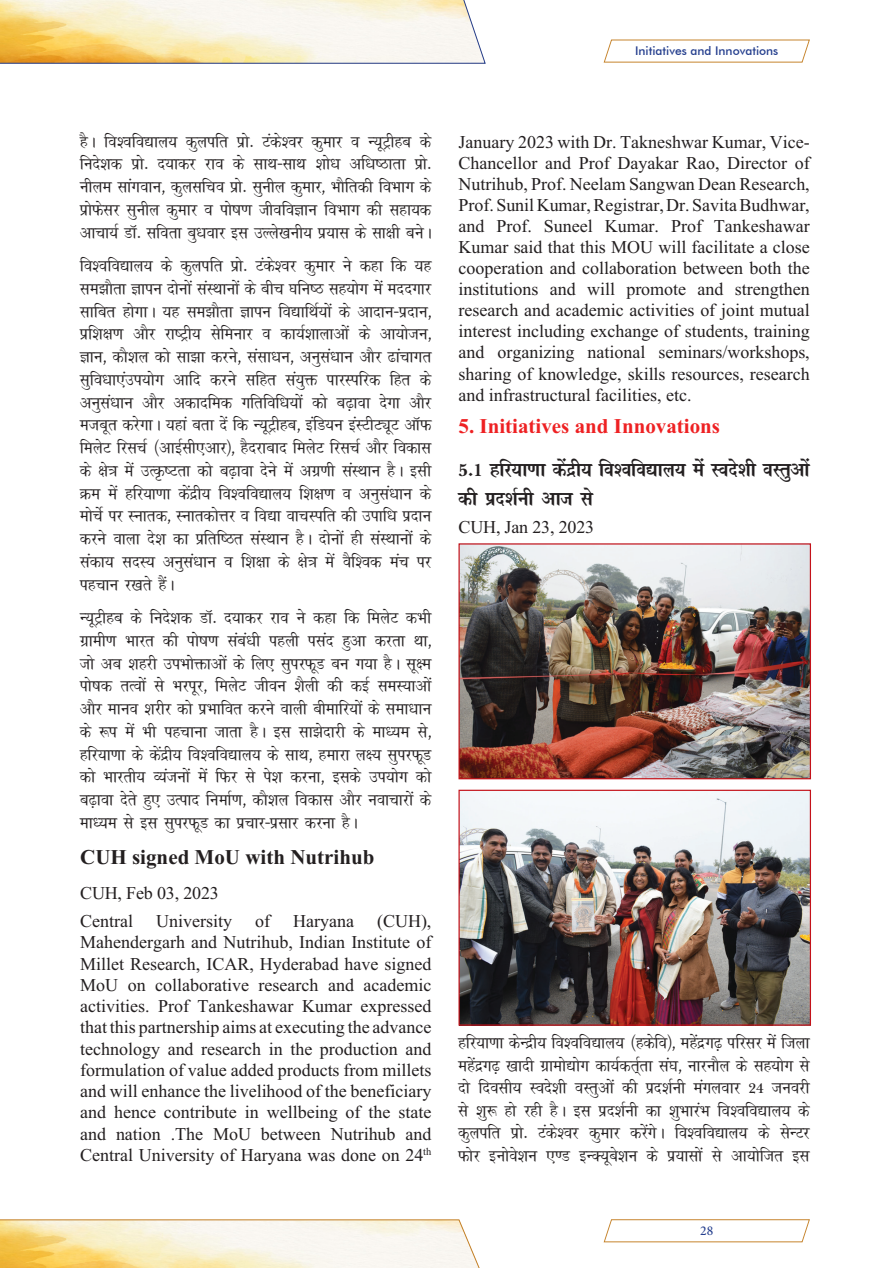
<style>
.page{position:relative;width:890px;height:1268px;background:#fff}
.page>*{position:absolute;margin:0;border:0;box-sizing:border-box;transform-origin:0 0}
.t1{font:700 24px/28.8px "Shiva";color:#231f20}
.t2{font:700 21px "Times New Roman";color:#ee2123}
.t3{font:700 21px "Times New Roman";color:#231f20}
.t4{font:500 19.5px/22.8px "Shiva";color:#231f20;text-align:justify}
.t5{font:18px/21px "Times New Roman";color:#231f20;text-align:justify}
.t6{font:500 13.5px "Minion Pro";color:#253f8e}
.t7{font:500 12px "Futura BT";color:#253f8e}
</style>
<div class="page">
<svg style="left:603px;top:1219px;width:207px;height:23px"></svg>
<svg style="left:603px;top:39px;width:207px;height:24px"></svg>
<img style="left:460px;top:545px;width:348px;height:232px">
<div style="left:458px;top:543px;width:352px;height:236px;border:1px solid #c4121a"></div>
<img style="left:460px;top:791px;width:348px;height:232px">
<div style="left:458px;top:789px;width:352px;height:236px;border:1px solid #c4121a"></div>
<svg style="left:0;top:0;width:485px;height:64px"></svg>
<svg style="left:0;top:1219px;width:480px;height:49px"></svg>
<p class="t7" style="left:635px;top:43px;width:145px">Initiatives and Innovations</p>
<p class="t4" style="left:80px;top:132px;width:353px">gSA fo'ofo|ky; dqyifr izks- Vads'oj dqekj o U;wVªhgc ds funs'kd izks- n;kdj jko ds lkFk&amp;lkFk 'kks/k vf/k"Bkrk izks&shy;uhye lkaxoku] dqylfpo izks- lquhy dqekj] HkkSfrdh foHkkx ds izksQslj lquhy dqekj o iks"k.k thofoKku foHkkx dh lgk;d vkpk;Z MkW- lfork cq/kokj bl mYys[kuh; iz;kl ds lk{kh cusA</p>
<p class="t4" style="left:80px;top:256px;width:353px">fo'ofo|ky; ds dqyifr izks- Vads'oj dqekj us dgk fd ;g le&gt;kSrk Kkiu nksuksa laLFkkuksa ds chp ?kfu"B lg;ksx esa ennxkj lkfcr gksxkA ;g le&gt;kSrk Kkiu fo|kfFkZ;ksa ds vknku&amp;iznku] izf'k{k.k vkSj jk"Vªh; lsfeukj o dk;Z'kkykvksa ds vk;kstu] Kku] dkS'ky dks lk&gt;k djus] lalk/ku] vuqla/kku vkSj &lt;kapkxr lqfo/kk,ami;ksx vkfn djus lfgr la;qä ikjLifjd fgr ds vuqla/kku vkSj vdknfed xfrfof/k;ksa dks c&lt;+kok nsxk vkSj etcwr djsxkA ;gka crk nsa fd U;wVªhgc] bafM;u baLVhVîwV vkWQ feysV fjlpZ ¼vkbZlh,vkj½] gSnjkckn feysV fjlpZ vkSj fodkl ds {ks=k esa mRÑ"Vrk dks c&lt;+kok nsus esa vxz.kh laLFkku gSA blh Øe esa gfj;k.kk dsanzh; fo'ofo|ky; f'k{k.k o vuqla/kku ds ekspsZ ij Lukrd] LukrdksÙkj o fo|k okpLifr dh mikf/k iznku djus okyk ns'k dk izfrf"Br laLFkku gSA nksuksa gh laLFkkuksa ds ladk; lnL; vuqla/kku o f'k{kk ds {ks=k esa oSf'od eap ij igpku j[krs gSaA</p>
<p class="t4" style="left:80px;top:608px;width:353px">U;wVªhgc ds funs'kd MkW- n;kdj jko us dgk fd feysV dHkh xzkeh.k Hkkjr dh iks"k.k laca/kh igyh ilan gqvk djrk Fkk] tks vc 'kgjh miHkksäkvksa ds fy, lqijQwM cu x;k gSA lw{e iks"kd rRoksa ls Hkjiwj] feysV thou 'kSyh dh dbZ leL;kvksa vkSj ekuo 'kjhj dks izHkkfor djus okyh chekfj;ksa ds lekèkku ds :i esa Hkh igpkuk tkrk gSA bl lk&gt;snkjh ds ek/;e ls] gfj;k.kk ds dsanzh; fo'ofo|ky; ds lkFk] gekjk y{; lqijQwM dks Hkkjrh; O;atuksa esa fQj ls is'k djuk] blds mi;ksx dks c&lt;+kok nsrs gq, mRikn fuekZ.k] dkS'ky fodkl vkSj uokpkjksa ds ek/;e ls bl lqijQwM dk izpkj&amp;izlkj djuk gSA</p>
<p class="t3" style="left:80px;top:845px;width:296px">CUH signed MoU with Nutrihub</p>
<p class="t5" style="left:80px;top:878px;width:140px;line-height:28px">CUH, Feb 03, 2023<br>Central</p>
<p class="t5" style="left:80px;top:910px;width:353px;text-indent:297px">(CUH), Mahendergarh and Nutrihub, Indian Institute of Millet Research, ICAR, Hyderabad have signed MoU on collaborative research and academic activities. Prof Tankeshawar Kumar expressed that this partnership aims at executing the advance technology and research in the production and formulation of value added products from millets and will enhance the livelihood of the beneficiary and hence contribute in wellbeing of the state and nation .The MoU between Nutrihub and Central University of Haryana was done on 24<sup>th</sup></p>
<p class="t5" style="left:156px;top:910px;width:77px">University</p>
<p class="t5" style="left:255px;top:910px;width:16px">of</p>
<p class="t5" style="left:293px;top:910px;width:62px">Haryana</p>
<p class="t5" style="left:458px;top:132px;width:353px">January 2023 with Dr. Takneshwar Kumar, Vice-Chancellor and Prof Dayakar Rao, Director of Nutrihub, Prof. Neelam Sangwan Dean Research, Prof. Sunil Kumar, Registrar, Dr. Savita Budhwar, and Prof. Suneel Kumar. Prof Tankeshawar Kumar said that this MOU will facilitate a close cooperation and collaboration between both the institutions and will promote and strengthen research and academic activities of joint mutual interest including exchange of students, training and organizing national seminars/workshops, sharing of knowledge, skills resources, research and infrastructural facilities, etc.</p>
<p class="t2" style="left:458px;top:414px;width:263px">5. Initiatives and Innovations</p>
<p class="t1" style="left:458px;top:456px;width:353px">5-1 gfj;k.kk dsanzh; fo'ofo|ky; esa Lons'kh oLrqvksa dh izn'kZuh vkt ls</p>
<p class="t5" style="left:458px;top:516px;width:137px">CUH, Jan 23, 2023</p>
<p class="t4" style="left:458px;top:1033px;width:353px">gfj;k.kk dsUnzh; fo'ofo|ky; ¼gdsfo½] egsanzx&lt;+ ifjlj esa ftyk egsanzx&lt;+ [kknh xzkeks|ksx dk;ZdrZ~rk la?k] ukjukSy ds lg;ksx ls nks fnolh; Lons'kh oLrqvksa dh izn'kZuh eaxyokj 24 tuojh ls 'kq: gks jgh gSA bl izn'kZuh dk 'kqHkkjaHk fo'ofo|ky; ds dqyifr izks- Vads'oj dqekj djsaxsA fo'ofo|ky; ds lsUVj Qksj buksos'ku ,.M bUD;wcs'ku ds iz;klksa ls vk;ksftr bl</p>
<p class="t6" style="left:700px;top:1221px;width:15px">28</p>
</div>
